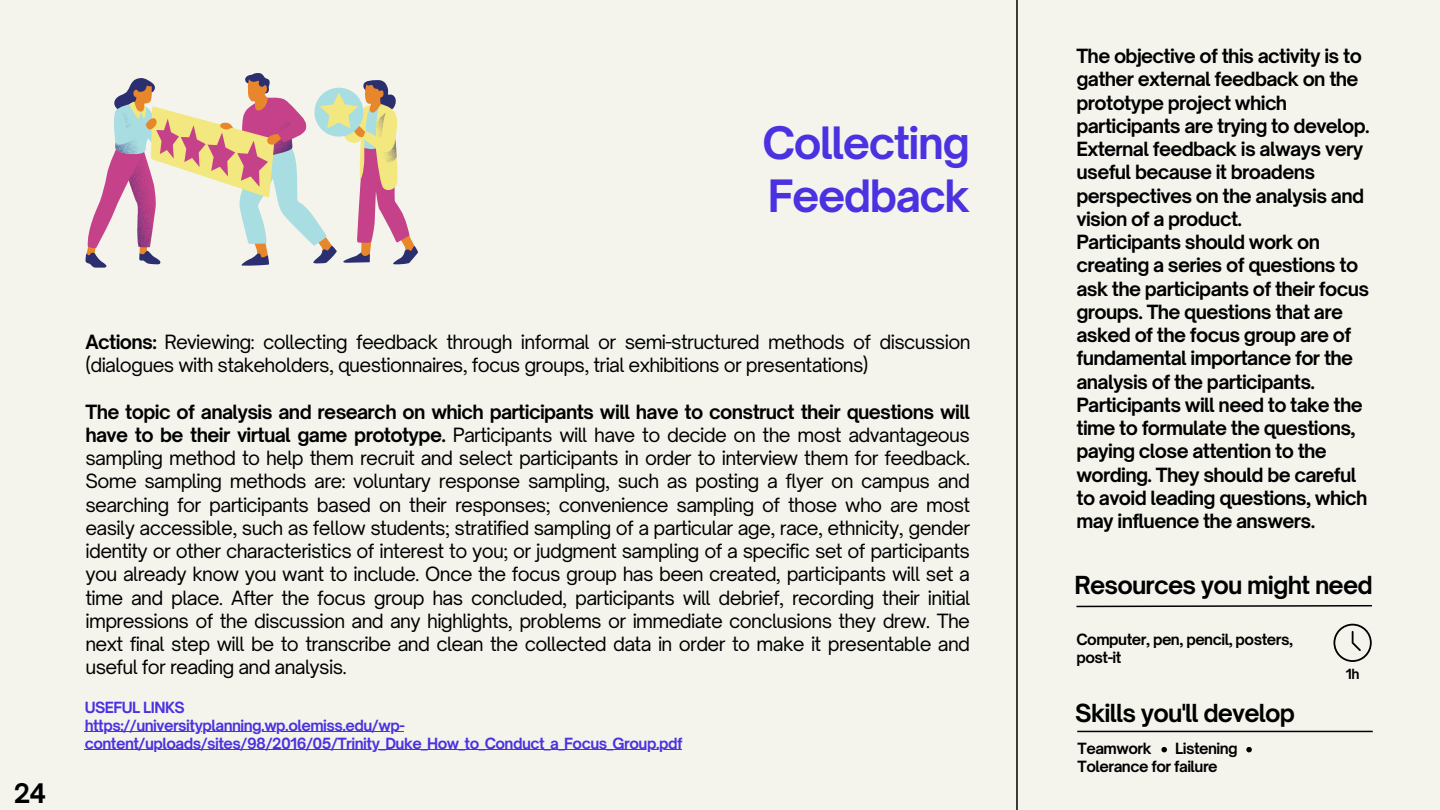
<style>
.page{position:relative;width:1440px;height:810px;background:#f4f4ed}
.page>*{position:absolute;margin:0;border:0;box-sizing:border-box;transform-origin:0 0}
.t1{font:700 42.7px/53.2px "Open Sauce One";letter-spacing:-.035em;color:#4b32e1}
.t2{font:700 25.8px "Open Sauce One";color:#000}
.t3{font:700 23.8px "Open Sauce One";letter-spacing:-.035em;color:#000}
.t4{font:18.8px/23.2px "Open Sauce One";letter-spacing:-.035em;color:#000}
.t5{font:700 18.8px/23.2px "Open Sauce One";letter-spacing:-.035em;color:#000}
.t6{font:700 14.8px/18px "Open Sauce One";letter-spacing:-.035em;color:#4b32e1}
.t7{font:700 14.8px/18px "Open Sauce One";letter-spacing:-.035em;color:#000}
.t8{font:700 13.4px "Open Sauce One";color:#000}
.s1{font-weight:700}
</style>
<div class="page">
<svg style="left:1333px;top:624px;width:39px;height:38px"></svg>
<svg style="left:1076px;top:605px;width:296px;height:3px"></svg>
<svg style="left:1246px;top:747px;width:6px;height:5px"></svg>
<svg style="left:1161px;top:747px;width:6px;height:5px"></svg>
<hr style="left:1077px;top:731px;width:296px;height:1px;background:#000">
<hr style="left:1016px;top:0;width:2px;height:810px;background:#000">
<svg style="left:86px;top:73px;width:332px;height:195px"></svg>
<hr style="left:85px;top:732px;width:319px;height:1px;background:#4b32e1">
<hr style="left:85px;top:750px;width:597px;height:1px;background:#4b32e1">
<p class="t1" style="left:763px;top:116px;width:209px">Collecting<br>Feedback</p>
<p class="t2" style="left:14px;top:778px;width:34px">24</p>
<p class="t4" style="left:86px;top:330px;width:887px"><span class="s1">Actions:</span> Reviewing: collecting feedback through informal or semi-structured methods of discussion (dialogues with stakeholders, questionnaires, focus groups, trial exhibitions or presentations)</p>
<p class="t4" style="left:86px;top:400px;width:886px;text-align:justify"><span class="s1">The topic of analysis and research on which participants will have to construct their questions will have to be their virtual game prototype.</span> Participants will have to decide on the most advantageous sampling method to help them recruit and select participants in order to interview them for feedback.<br>Some sampling methods are: voluntary response sampling, such as posting a flyer on campus and searching for participants based on their responses; convenience sampling of those who are most easily accessible, such as fellow students; stratified sampling of a particular age, race, ethnicity, gender identity or other characteristics of interest to you; or judgment sampling of a specific set of participants you already know you want to include. Once the focus group has been created, participants will set a time and place. After the focus group has concluded, participants will debrief, recording their initial impressions of the discussion and any highlights, problems or immediate conclusions they drew. The next final step will be to transcribe and clean the collected data in order to make it presentable and useful for reading and analysis.</p>
<p class="t6" style="left:85px;top:698px;width:102px">USEFUL LINKS</p>
<p class="t6" style="left:85px;top:716px;width:599px">https://universityplanning.wp.olemiss.edu/wp&shy;content/uploads/sites/98/2016/05/Trinity_Duke_How_to_Conduct_a_Focus_Group.pdf</p>
<p class="t5" style="left:1076px;top:44px;width:295px">The objective of this activity is to gather external feedback on the prototype project which participants are trying to develop.<br>External feedback is always very useful because it broadens perspectives on the analysis and vision of a product.</p>
<p class="t5" style="left:1076px;top:230px;width:294px">Participants should work on creating a series of questions to ask the participants of their focus groups. The questions that are asked of the focus group are of fundamental importance for the analysis of the participants.<br>Participants will need to take the time to formulate the questions, paying close attention to the wording. They should be careful to avoid leading questions, which may influence the answers.</p>
<p class="t3" style="left:1075px;top:570px;width:300px">Resources you might need</p>
<p class="t7" style="left:1076px;top:631px;width:218px">Computer, pen, pencil, posters, post-it</p>
<p class="t3" style="left:1075px;top:698px;width:221px">Skills you'll develop</p>
<p class="t7" style="left:1078px;top:739px;width:75px">Teamwork</p>
<p class="t7" style="left:1175px;top:739px;width:64px">Listening</p>
<p class="t7" style="left:1078px;top:757px;width:142px">Tolerance for failure</p>
<p class="t8" style="left:1346px;top:666px;width:15px">1h</p>
</div>
